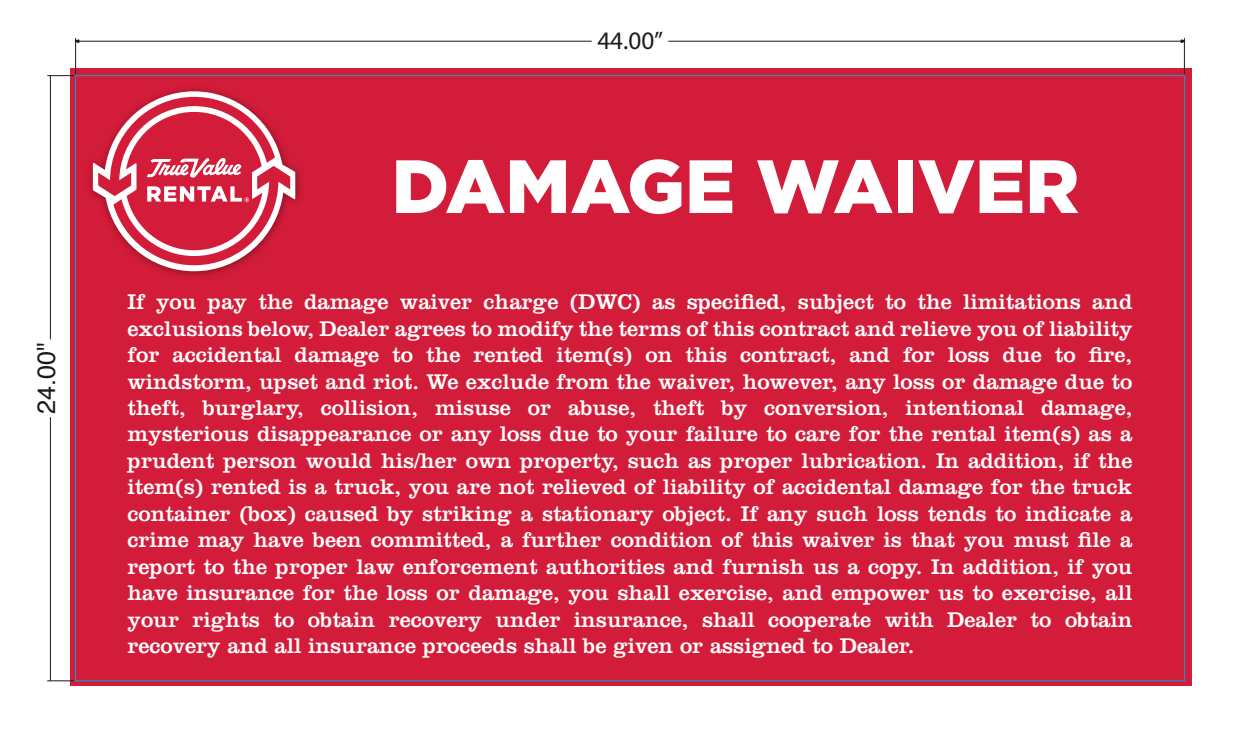
<style>
.page{position:relative;width:1260px;height:738px;background:#fff}
.page>*{position:absolute;margin:0;border:0;box-sizing:border-box;transform-origin:0 0}
.t1{font:900 75.25px "Gotham";color:#fff}
.t2{font:25.2px "Myriad Pro";color:#1c1b1a}
.t3{font:25.2px "Helvetica";color:#1b1918}
.t4{font:22.05px/26.5px "Clarendon LT Std";color:#fff;text-align:justify}
</style>
<div class="page">
<div style="left:70px;top:68px;width:1121px;height:617px;background:#d31c39"></div>
<img style="left:89px;top:88px;width:212px;height:189px">
<svg style="left:93px;top:91px;width:202px;height:180px"></svg>
<hr style="left:668px;top:41px;width:516px;height:1px;background:#1c1b1a">
<hr style="left:76px;top:41px;width:516px;height:1px;background:#1c1b1a">
<hr style="left:75px;top:38px;width:1px;height:36px;background:#1c1b1a">
<hr style="left:1184px;top:38px;width:1px;height:36px;background:#1c1b1a">
<svg style="left:74px;top:38px;width:7px;height:7px"></svg>
<svg style="left:1179px;top:38px;width:7px;height:6px"></svg>
<hr style="left:50px;top:76px;width:1px;height:263px;background:#1b1918">
<hr style="left:50px;top:417px;width:1px;height:263px;background:#1b1918">
<svg style="left:47px;top:680px;width:27px;height:1px"></svg>
<svg style="left:47px;top:75px;width:27px;height:1px"></svg>
<p class="t3" style="left:27px;top:414px;width:73px;rotate:-90deg">24.00"</p>
<p class="t2" style="left:597px;top:25px;width:67px">44.00”</p>
<h1 class="t1" style="left:392px;top:134px;width:689px">DAMAGE WAIVER</h1>
<p class="t4" style="left:128px;top:288px;width:1006px">If you pay the damage waiver charge (DWC) as specified, subject to the limitations and exclusions below, Dealer agrees to modify the terms of this contract and relieve you of liability for accidental damage to the rented item(s) on this contract, and for loss due to fire, windstorm, upset and riot. We exclude from the waiver, however, any loss or damage due to theft, burglary, collision, misuse or abuse, theft by conversion, intentional damage, mysterious disappearance or any loss due to your failure to care for the rental item(s) as a prudent person would his/her own property, such as proper lubrication. In addition, if the item(s) rented is a truck, you are not relieved of liability of accidental damage for the truck container (box) caused by striking a stationary object. If any such loss tends to indicate a crime may have been committed, a further condition of this waiver is that you must file a report to the proper law enforcement authorities and furnish us a copy. In addition, if you have insurance for the loss or damage, you shall exercise, and empower us to exercise, all your rights to obtain recovery under insurance, shall cooperate with Dealer to obtain recovery and all insurance proceeds shall be given or assigned to Dealer.</p>
</div>
